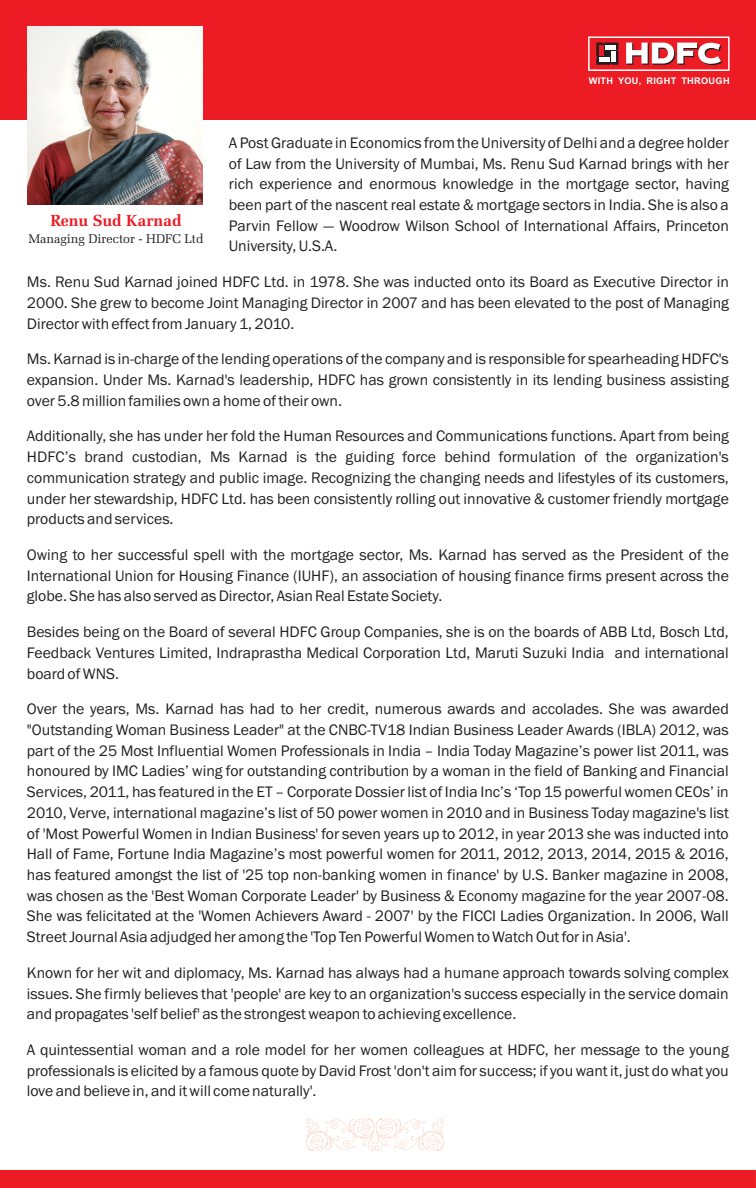
<style>
.page{position:relative;width:756px;height:1188px;background:#fff}
.page>*{position:absolute;margin:0;border:0;box-sizing:border-box;transform-origin:0 0}
.t1{font:700 16.2px "Zapf Elliptical 711 BT";color:#ed1c24}
.t2{font:15.75px/20.7px "Franklin Gothic";color:#231f20;text-align:justify}
.t3{font:12.75px "Zapf Elliptical 711 BT";color:#231f20}
.t4{font:700 9.15px "Arial";letter-spacing:.035em;color:#fff}
</style>
<div class="page">
<div style="left:0;top:0;width:756px;height:120px;background:#ed1c24"></div>
<div style="left:0;top:1171px;width:756px;height:17px;background:#ed1c24"></div>
<svg style="left:588px;top:36px;width:142px;height:35px"></svg>
<div style="left:599px;top:57px;width:10px;height:5px;background:#fff"></div>
<hr style="left:605px;top:46px;width:10px;height:4px;background:#fff">
<div style="left:599px;top:46px;width:5px;height:10px;background:#ed1c24"></div>
<hr style="left:611px;top:51px;width:4px;height:11px;background:#fff">
<img style="left:28px;top:27px;width:175px;height:178px">
<svg style="left:305px;top:1118px;width:140px;height:33px"></svg>
<p class="t4" style="left:589px;top:77px;width:142px">WITH YOU, RIGHT THROUGH</p>
<p class="t2" style="left:229px;top:133px;width:502px">A Post Graduate in Economics from the University of Delhi and a degree holder of Law from the University of Mumbai, Ms. Renu Sud Karnad brings with her rich experience and enormous knowledge in the mortgage sector, having been part of the nascent real estate &amp; mortgage sectors in India. She is also a Parvin Fellow — Woodrow Wilson School of International Affairs, Princeton University, U.S.A.</p>
<p class="t2" style="left:27px;top:273px;width:704px">Ms. Renu Sud Karnad joined HDFC Ltd. in 1978. She was inducted onto its Board as Executive Director in 2000. She grew to become Joint Managing Director in 2007 and has been elevated to the post of Managing Director with effect from January 1, 2010.</p>
<p class="t2" style="left:27px;top:350px;width:704px">Ms. Karnad is in-charge of the lending operations of the company and is responsible for spearheading HDFC's expansion. Under Ms. Karnad's leadership, HDFC has grown consistently in its lending business assisting over 5.8 million families own a home of their own.</p>
<p class="t2" style="left:27px;top:427px;width:704px">Additionally, she has under her fold the Human Resources and Communications functions. Apart from being HDFC’s brand custodian, Ms Karnad is the guiding force behind formulation of the organization's communication strategy and public image. Recognizing the changing needs and lifestyles of its customers, under her stewardship, HDFC Ltd. has been consistently rolling out innovative &amp; customer friendly mortgage products and services.</p>
<p class="t2" style="left:27px;top:546px;width:704px">Owing to her successful spell with the mortgage sector, Ms. Karnad has served as the President of the International Union for Housing Finance (IUHF), an association of housing finance firms present across the globe. She has also served as Director, Asian Real Estate Society.</p>
<p class="t2" style="left:27px;top:623px;width:704px">Besides being on the Board of several HDFC Group Companies, she is on the boards of ABB Ltd, Bosch Ltd, Feedback Ventures Limited, Indraprastha Medical Corporation Ltd, Maruti Suzuki India and international board of WNS.</p>
<p class="t2" style="left:27px;top:700px;width:704px">Over the years, Ms. Karnad has had to her credit, numerous awards and accolades. She was awarded "Outstanding Woman Business Leader" at the CNBC-TV18 Indian Business Leader Awards (IBLA) 2012, was part of the 25 Most Influential Women Professionals in India – India Today Magazine’s power list 2011, was honoured by IMC Ladies’ wing for outstanding contribution by a woman in the field of Banking and Financial Services, 2011, has featured in the ET – Corporate Dossier list of India Inc’s ‘Top 15 powerful women CEOs’ in 2010, Verve, international magazine’s list of 50 power women in 2010 and in Business Today magazine's list of 'Most Powerful Women in Indian Business' for seven years up to 2012, in year 2013 she was inducted into Hall of Fame, Fortune India Magazine’s most powerful women for 2011, 2012, 2013, 2014, 2015 &amp; 2016, has featured amongst the list of '25 top non-banking women in finance' by U.S. Banker magazine in 2008, was chosen as the 'Best Woman Corporate Leader' by Business &amp; Economy magazine for the year 2007-08.<br>She was felicitated at the 'Women Achievers Award - 2007' by the FICCI Ladies Organization. In 2006, Wall Street Journal Asia adjudged her among the 'Top Ten Powerful Women to Watch Out for in Asia'.</p>
<p class="t2" style="left:27px;top:964px;width:704px">Known for her wit and diplomacy, Ms. Karnad has always had a humane approach towards solving complex issues. She firmly believes that 'people' are key to an organization's success especially in the service domain and propagates 'self belief' as the strongest weapon to achieving excellence.</p>
<p class="t2" style="left:27px;top:1041px;width:704px">A quintessential woman and a role model for her women colleagues at HDFC, her message to the young professionals is elicited by a famous quote by David Frost 'don't aim for success; if you want it, just do what you love and believe in, and it will come naturally'.</p>
<p class="t1" style="left:50px;top:213px;width:133px">Renu Sud Karnad</p>
<p class="t3" style="left:28px;top:233px;width:177px">Managing Director - HDFC Ltd</p>
</div>
